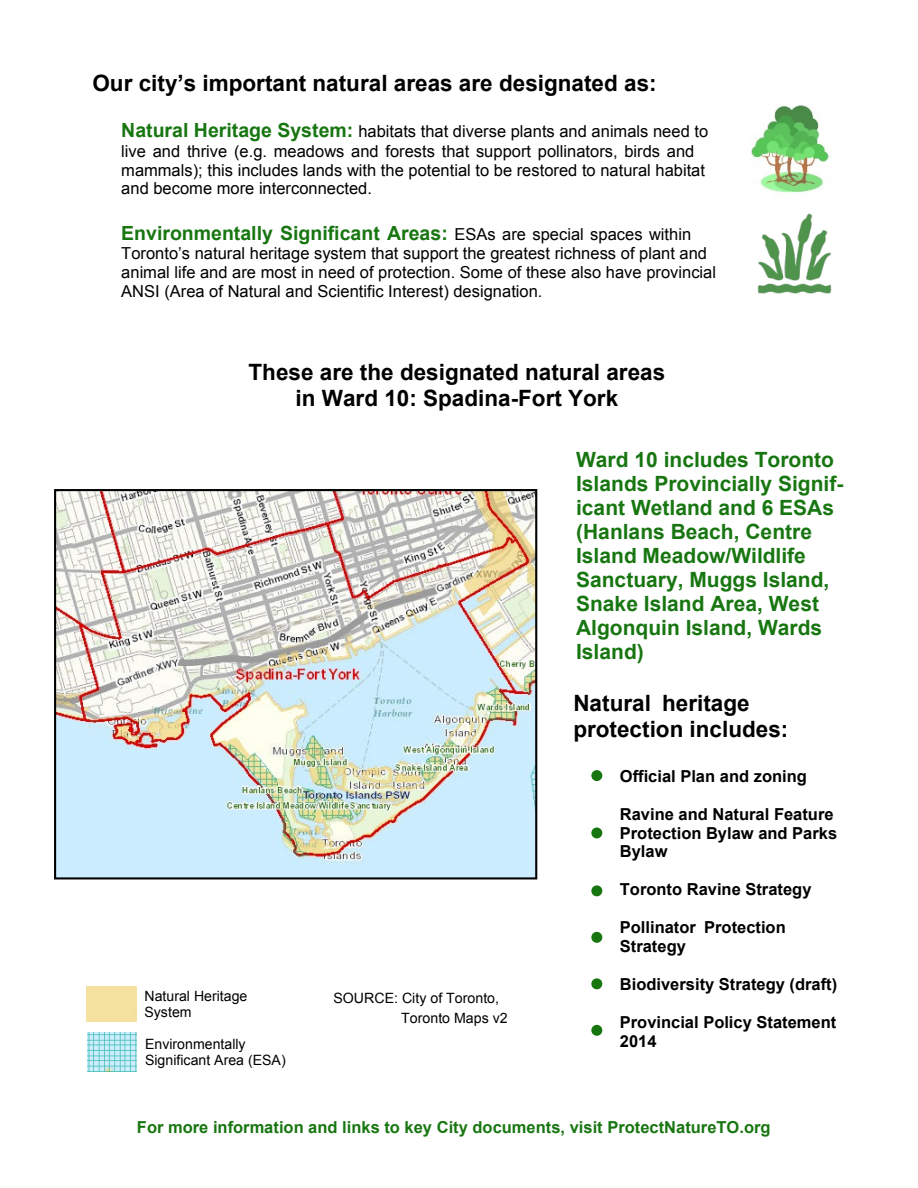
<style>
.page{position:relative;width:918px;height:1188px;background:#fff}
.page>*{position:absolute;margin:0;border:0;box-sizing:border-box;transform-origin:0 0}
.t1{font:700 22.5px/25.8px "Arial";color:#000;text-align:center}
.t2{font:700 21px/24.2px "Arial";color:#187611}
.t3{font:700 19.5px "Arial";color:#187611}
.t4{font:16.5px/19.2px "Arial";color:#000}
.t5{font:700 16.5px/18.9px "Arial";color:#000}
.t6{font:700 16.5px "Arial";color:#187611}
.t7{font:14.25px/16.4px "Arial";color:#000}
.s1{font-weight:700;font-size:19.5px;color:#187611}
.s2{font-weight:400;font-size:16.5px;color:#000}
</style>
<div class="page">
<img style="left:88px;top:1033px;width:48px;height:39px">
<div style="left:591px;top:770px;width:11px;height:11px;background:#187611;border:3px solid #187611;border-radius:50%"></div>
<div style="left:591px;top:1025px;width:11px;height:11px;background:#187611;border:3px solid #187611;border-radius:50%"></div>
<div style="left:591px;top:978px;width:11px;height:11px;background:#187611;border:3px solid #187611;border-radius:50%"></div>
<div style="left:591px;top:932px;width:11px;height:11px;background:#187611;border:3px solid #187611;border-radius:50%"></div>
<div style="left:591px;top:885px;width:11px;height:11px;background:#187611;border:3px solid #187611;border-radius:50%"></div>
<div style="left:591px;top:827px;width:11px;height:11px;background:#187611;border:3px solid #187611;border-radius:50%"></div>
<img style="left:751px;top:105px;width:81px;height:188px">
<img style="left:57px;top:492px;width:477px;height:384px">
<div style="left:54px;top:489px;width:483px;height:390px;border:2px solid #020202"></div>
<h1 class="t1" style="left:92px;top:72px;width:566px">Our city’s important natural areas are designated as:</h1>
<p class="t4" style="left:121px;top:123px;width:588px"><span class="s1">Natural Heritage System:</span> habitats that diverse plants and animals need to live and thrive (e.g. meadows and forests that support pollinators, birds and mammals); this includes lands with the potential to be restored to natural habitat and become more interconnected.</p>
<p class="t3" style="left:121px;top:225px;width:571px">Environmentally Significant Areas: <span class="s2">ESAs are special spaces within</span></p>
<p class="t4" style="left:121px;top:246px;width:596px">Toronto’s natural heritage system that support the greatest richness of plant and animal life and are most in need of protection. Some of these also have provincial<br>ANSI (Area of Natural and Scientific Interest) designation.</p>
<h1 class="t1" style="left:249px;top:362px;width:418px">These are the designated natural areas in Ward 10: Spadina-Fort York</h1>
<p class="t2" style="left:576px;top:449px;width:269px">Ward 10 includes Toronto<br>Islands Provincially Signif&shy;icant Wetland and 6 ESAs (Hanlans Beach, Centre<br>Island Meadow/Wildlife<br>Sanctuary, Muggs Island,<br>Snake Island Area, West<br>Algonquin Island, Wards<br>Island)</p>
<p class="t7" style="left:144px;top:989px;width:105px">Natural Heritage<br>System</p>
<p class="t7" style="left:145px;top:1037px;width:142px">Environmentally<br>Significant Area (ESA)</p>
<p class="t7" style="left:401px;top:989px;width:108px;line-height:20.2px;text-indent:-68px">SOURCE: City of Toronto,<br>Toronto Maps v2</p>
<h1 class="t1" style="left:573px;top:693px;width:217px;text-align:left">Natural heritage protection includes:</h1>
<p class="t5" style="left:620px;top:768px;width:189px">Official Plan and zoning</p>
<p class="t5" style="left:620px;top:806px;width:219px">Ravine and Natural Feature<br>Protection Bylaw and Parks<br>Bylaw</p>
<p class="t5" style="left:620px;top:882px;width:193px">Toronto Ravine Strategy</p>
<p class="t5" style="left:620px;top:919px;width:167px">Pollinator Protection<br>Strategy</p>
<p class="t5" style="left:620px;top:976px;width:219px">Biodiversity Strategy (draft)</p>
<p class="t5" style="left:620px;top:1014px;width:218px">Provincial Policy Statement<br>2014</p>
<p class="t6" style="left:137px;top:1121px;width:635px">For more information and links to key City documents, visit ProtectNatureTO.org</p>
</div>
